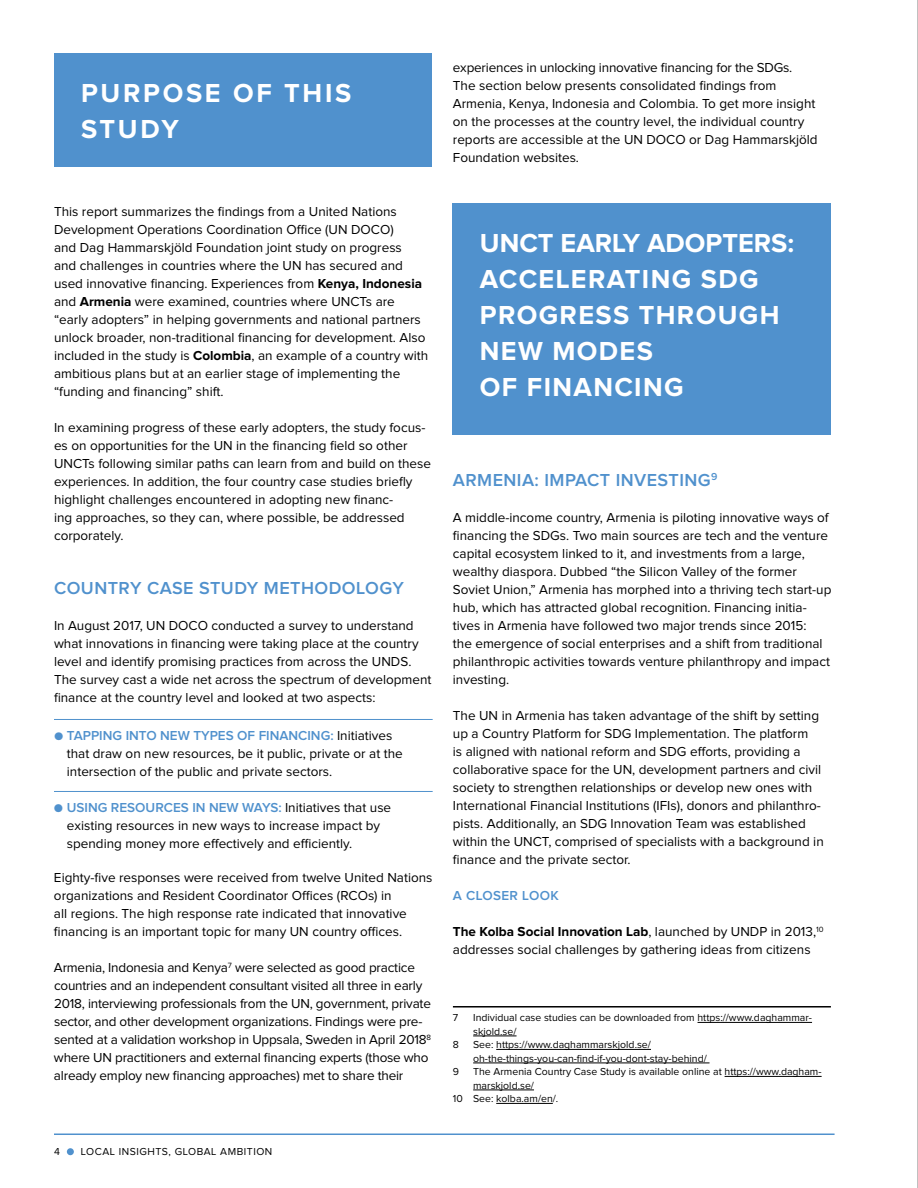
<style>
.page{position:relative;width:918px;height:1188px;background:#fff}
.page>*{position:absolute;margin:0;border:0;box-sizing:border-box;transform-origin:0 0}
.t1{font:700 27px/36px "Proxima Nova";letter-spacing:.05em;color:#fff}
.t2{font:700 27px/36px "Proxima Nova";letter-spacing:.1em;color:#fff}
.t3{font:600 18px "Proxima Nova";letter-spacing:.025em;color:#5091cd}
.t4{font:13.5px/18px "Proxima Nova";color:#000}
.t5{font:600 13.5px "Proxima Nova";letter-spacing:.025em;color:#5091cd}
.t6{font:10.5px/13.5px "Proxima Nova";color:#000}
.t7{font:10.5px "Proxima Nova";letter-spacing:.05em;color:#000}
.s1{font-weight:700}
.s2{font-size:13.2px;color:#5091cd}
.s3{font-weight:600;color:#5091cd}
.s4{color:#5091cd}
</style>
<div class="page">
<hr style="left:54px;top:1134px;width:781px;height:1px;background:#5091cd">
<div style="left:67px;top:1148px;width:7px;height:7px;background:#5091cd;border-radius:50%"></div>
<hr style="left:917px;top:0;width:1px;height:1188px;background:#000">
<hr style="left:54px;top:719px;width:379px;height:1px;background:#5091cd">
<hr style="left:54px;top:791px;width:379px;height:1px;background:#5091cd">
<div style="left:54px;top:53px;width:378px;height:114px;background:#5091cd"></div>
<div style="left:453px;top:203px;width:378px;height:232px;background:#5091cd"></div>
<hr style="left:453px;top:1006px;width:378px;height:2px;background:#000">
<hr style="left:698px;top:1022px;width:114px;height:1px;background:#000">
<hr style="left:473px;top:1036px;width:44px;height:1px;background:#000">
<hr style="left:496px;top:1049px;width:155px;height:1px;background:#000">
<hr style="left:473px;top:1063px;width:237px;height:1px;background:#000">
<hr style="left:725px;top:1076px;width:97px;height:1px;background:#000">
<hr style="left:473px;top:1090px;width:61px;height:1px;background:#000">
<hr style="left:496px;top:1103px;width:57px;height:1px;background:#000">
<h1 class="t2" style="left:81px;top:76px;width:272px">PURPOSE OF THIS<br>STUDY</h1>
<p class="t4" style="left:54px;top:203px;width:376px">This report summarizes the findings from a United Nations Development Operations Coordination Office (UN DOCO)<br>and Dag Hammarskjöld Foundation joint study on progress<br>and challenges in countries where the UN has secured and used innovative financing. Experiences from <span class="s1">Kenya, Indonesia </span>and <span class="s1">Armenia</span> were examined, countries where UNCTs are “early adopters” in helping governments and national partners unlock broader, non-traditional financing for development. Also included in the study is <span class="s1">Colombia</span>, an example of a country with ambitious plans but at an earlier stage of implementing the “funding and financing” shift.</p>
<p class="t4" style="left:54px;top:419px;width:379px">In examining progress of these early adopters, the study focus&shy;es on opportunities for the UN in the financing field so other UNCTs following similar paths can learn from and build on these experiences. In addition, the four country case studies briefly highlight challenges encountered in adopting new financ-<br>ing approaches, so they can, where possible, be addressed corporately.</p>
<h2 class="t3" style="left:54px;top:578px;width:351px">COUNTRY CASE STUDY METHODOLOGY</h2>
<p class="t4" style="left:54px;top:617px;width:379px">In August 2017, UN DOCO conducted a survey to understand what innovations in financing were taking place at the country level and identify promising practices from across the UNDS.<br>The survey cast a wide net across the spectrum of development finance at the country level and looked at two aspects:</p>
<p class="t4" style="left:67px;top:727px;width:337px;text-indent:-13px"><span class="s2">●</span> <span class="s3">TAPPING INTO NEW TYPES OF FINANCING:</span> Initiatives that draw on new resources, be it public, private or at the intersection of the public and private sectors.</p>
<p class="t4" style="left:67px;top:799px;width:326px;text-indent:-13px"><span class="s4">●</span> <span class="s3">USING RESOURCES IN NEW WAYS:</span> Initiatives that use existing resources in new ways to increase impact by spending money more effectively and efficiently.</p>
<p class="t4" style="left:54px;top:869px;width:380px">Eighty-five responses were received from twelve United Nations organizations and Resident Coordinator Offices (RCOs) in<br>all regions. The high response rate indicated that innovative financing is an important topic for many UN country offices.</p>
<p class="t4" style="left:54px;top:959px;width:379px">Armenia, Indonesia and Kenya<sup>7</sup> were selected as good practice countries and an independent consultant visited all three in early 2018, interviewing professionals from the UN, government, private sector, and other development organizations. Findings were pre&shy;sented at a validation workshop in Uppsala, Sweden in April 2018<sup>8 </sup>where UN practitioners and external financing experts (those who already employ new financing approaches) met to share their</p>
<p class="t6" style="left:54px;top:1145px;width:7px">4</p>
<p class="t7" style="left:81px;top:1146px;width:193px">LOCAL INSIGHTS, GLOBAL AMBITION</p>
<p class="t4" style="left:453px;top:59px;width:366px">experiences in unlocking innovative financing for the SDGs.<br>The section below presents consolidated findings from Armenia, Kenya, Indonesia and Colombia. To get more insight on the processes at the country level, the individual country reports are accessible at the UN DOCO or Dag Hammarskjöld Foundation websites.</p>
<h1 class="t1" style="left:480px;top:226px;width:316px">UNCT EARLY ADOPTERS:<br>ACCELERATING SDG<br>PROGRESS THROUGH<br>NEW MODES<br>OF FINANCING</h1>
<h2 class="t3" style="left:453px;top:470px;width:266px">ARMENIA: IMPACT INVESTING<sup>9</sup></h2>
<p class="t4" style="left:453px;top:509px;width:380px">A middle-income country, Armenia is piloting innovative ways of financing the SDGs. Two main sources are tech and the venture capital ecosystem linked to it, and investments from a large, wealthy diaspora. Dubbed “the Silicon Valley of the former Soviet Union,” Armenia has morphed into a thriving tech start-up hub, which has attracted global recognition. Financing initia&shy;tives in Armenia have followed two major trends since 2015:<br>the emergence of social enterprises and a shift from traditional philanthropic activities towards venture philanthropy and impact investing.</p>
<p class="t4" style="left:453px;top:707px;width:372px">The UN in Armenia has taken advantage of the shift by setting up a Country Platform for SDG Implementation. The platform<br>is aligned with national reform and SDG efforts, providing a collaborative space for the UN, development partners and civil society to strengthen relationships or develop new ones with International Financial Institutions (IFIs), donors and philanthro&shy;pists. Additionally, an SDG Innovation Team was established within the UNCT, comprised of specialists with a background in finance and the private sector.</p>
<p class="t5" style="left:453px;top:888px;width:107px">A CLOSER LOOK</p>
<p class="t4" style="left:453px;top:923px;width:372px"><span class="s1">The Kolba Social Innovation Lab</span>, launched by UNDP in 2013,<sup>10 </sup>addresses social challenges by gathering ideas from citizens</p>
<p class="t6" style="left:453px;top:1011px;width:7px">7</p>
<p class="t6" style="left:473px;top:1011px;width:340px">Individual case studies can be downloaded from https://www.daghammar&shy;skjold.se/</p>
<p class="t6" style="left:453px;top:1038px;width:8px">8</p>
<p class="t6" style="left:473px;top:1038px;width:235px">See: https://www.daghammarskjold.se/ oh-the-things-you-can-find-if-you-dont-stay-behind/</p>
<p class="t6" style="left:453px;top:1065px;width:8px">9</p>
<p class="t6" style="left:473px;top:1065px;width:350px">The Armenia Country Case Study is available online at https://www.dagham-</p>
<p class="t6" style="left:473px;top:1079px;width:62px">marskjold.se/</p>
<p class="t6" style="left:453px;top:1092px;width:107px">10 See: kolba.am/en/.</p>
</div>
